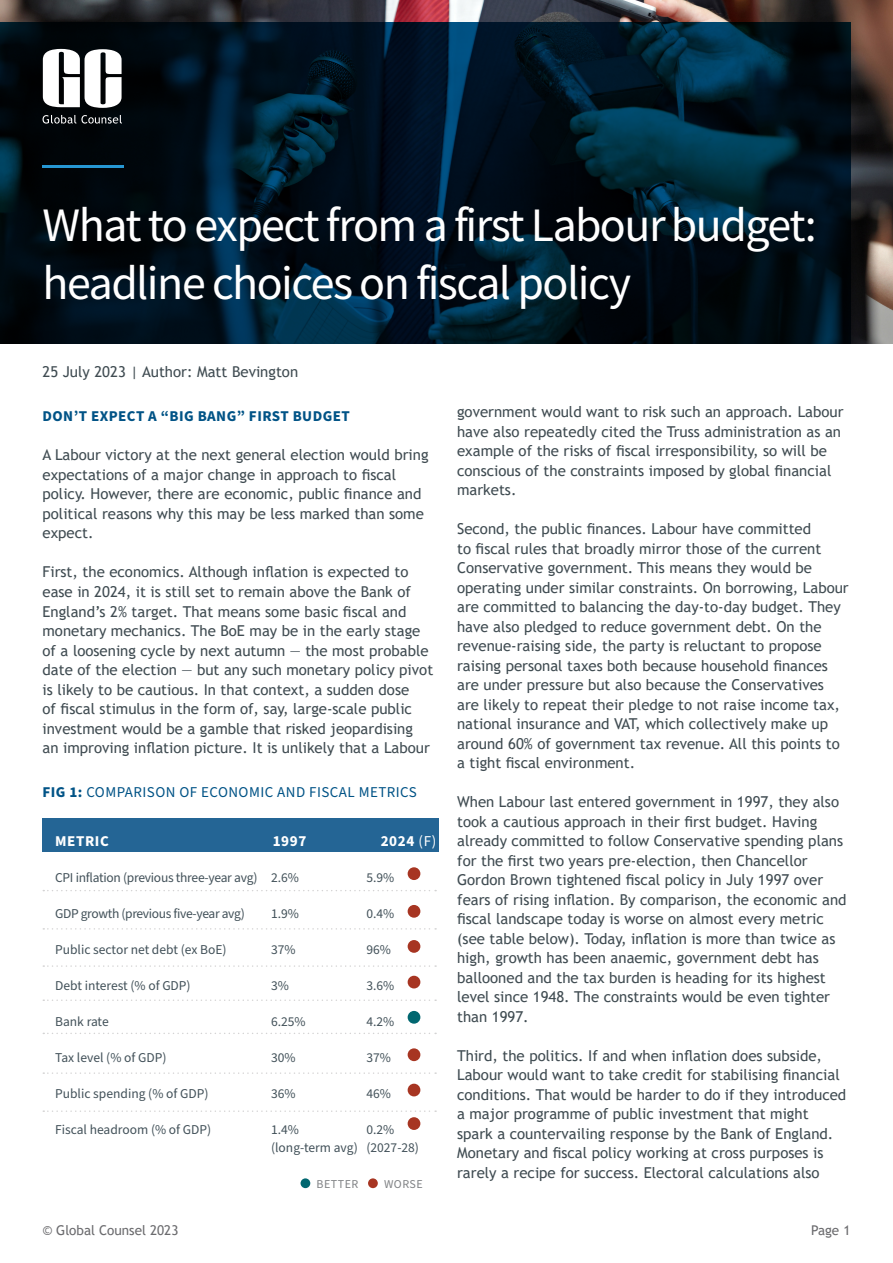
<style>
.page{position:relative;width:893px;height:1263px;background:#fff}
.page>*{position:absolute;margin:0;border:0;box-sizing:border-box;transform-origin:0 0}
.t1{font:48px/57.6px "Source Sans Variable";letter-spacing:-.03em;color:#fff}
.t2{font:15px/19.5px "Trebuchet MS";color:#404c52}
.t3{font:15px "Source Sans Pro";letter-spacing:.03em;color:#015386}
.t4{font:700 15px "Source Sans Pro";letter-spacing:.03em;color:#015386}
.Para_Heading{font:700 15px "Source Sans Pro";letter-spacing:.04em;color:#fff}
.Source_left{font:13.5px/18px "Source Sans Pro";color:#425159}
.Source_left-2{font:13.5px "Source Sans Pro";letter-spacing:-.02em;color:#425159}
.Source_left-3{font:13.5px "Source Sans Pro";letter-spacing:-.025em;color:#425159}
.t5{font:13.5px "Trebuchet MS";color:#6b6b6e}
.Para_Heading-2{font:12px "Source Sans Pro";letter-spacing:.04em;color:#808285}
.s1{font-weight:700}
.s2{font-weight:400}
</style>
<div class="page">
<img style="left:0;top:0;width:893px;height:344px">
<svg style="left:0;top:22px;width:850px;height:322px;background:#001522"></svg>
<svg style="left:43px;top:49px;width:79px;height:59px"></svg>
<svg style="left:43px;top:115px;width:79px;height:9px"></svg>
<hr style="left:43px;top:165px;width:81px;height:2px;background:#2697d3">
<svg style="left:43px;top:890px;width:393px;height:1px"></svg>
<svg style="left:43px;top:928px;width:393px;height:2px"></svg>
<svg style="left:43px;top:965px;width:393px;height:2px"></svg>
<svg style="left:43px;top:999px;width:393px;height:2px"></svg>
<svg style="left:43px;top:1033px;width:393px;height:1px"></svg>
<svg style="left:43px;top:1072px;width:393px;height:2px"></svg>
<svg style="left:43px;top:1110px;width:393px;height:2px"></svg>
<div style="left:43px;top:819px;width:396px;height:33px;background:#246595"></div>
<div style="left:408px;top:867px;width:12px;height:13px;background:#a73522;border-radius:50%"></div>
<div style="left:408px;top:905px;width:12px;height:13px;background:#a73522;border-radius:50%"></div>
<div style="left:408px;top:940px;width:12px;height:13px;background:#a73522;border-radius:50%"></div>
<div style="left:408px;top:976px;width:12px;height:12px;background:#a73522;border-radius:50%"></div>
<div style="left:408px;top:1011px;width:12px;height:13px;background:#016770;border-radius:50%"></div>
<div style="left:408px;top:1048px;width:12px;height:13px;background:#a73522;border-radius:50%"></div>
<div style="left:408px;top:1084px;width:12px;height:12px;background:#a73522;border-radius:50%"></div>
<div style="left:408px;top:1117px;width:12px;height:13px;background:#a73522;border-radius:50%"></div>
<div style="left:301px;top:1178px;width:9px;height:10px;background:#016770;border-radius:50%"></div>
<div style="left:368px;top:1178px;width:10px;height:10px;background:#a73522;border-radius:50%"></div>
<p class="t1" style="left:43px;top:197px;width:776px">What to expect from a first Labour budget: headline choices on fiscal policy</p>
<p class="t2" style="left:43px;top:362px;width:257px">25 July 2023 | Author: Matt Bevington</p>
<p class="t4" style="left:43px;top:406px;width:309px">DON’T EXPECT A “BIG BANG” FIRST BUDGET</p>
<p class="t2" style="left:43px;top:445px;width:388px">A Labour victory at the next general election would bring expectations of a major change in approach to fiscal policy. However, there are economic, public finance and political reasons why this may be less marked than some expect.</p>
<p class="t2" style="left:43px;top:562px;width:392px">First, the economics. Although inflation is expected to ease in 2024, it is still set to remain above the Bank of England’s 2% target. That means some basic fiscal and monetary mechanics. The BoE may be in the early stage of a loosening cycle by next autumn — the most probable date of the election — but any such monetary policy pivot is likely to be cautious. In that context, a sudden dose<br>of fiscal stimulus in the form of, say, large-scale public investment would be a gamble that risked jeopardising<br>an improving inflation picture. It is unlikely that a Labour</p>
<p class="t3" style="left:43px;top:782px;width:376px"><span class="s1">FIG 1:</span> COMPARISON OF ECONOMIC AND FISCAL METRICS</p>
<p class="Para_Heading" style="left:55px;top:831px;width:55px">METRIC</p>
<p class="Para_Heading" style="left:273px;top:831px;width:35px">1997</p>
<p class="Para_Heading" style="left:381px;top:831px;width:57px">2024 <span class="s2">(F)</span></p>
<p class="Source_left-2" style="left:55px;top:869px;width:204px">CPI inflation (previous three-year avg)</p>
<p class="Source_left-3" style="left:55px;top:905px;width:191px">GDP growth (previous five-year avg)</p>
<p class="Source_left" style="left:55px;top:941px;width:173px">Public sector net debt (ex BoE)</p>
<p class="Source_left" style="left:55px;top:977px;width:137px">Debt interest (% of GDP)</p>
<p class="Source_left" style="left:55px;top:1013px;width:55px">Bank rate</p>
<p class="Source_left" style="left:55px;top:1049px;width:113px">Tax level (% of GDP)</p>
<p class="Source_left" style="left:55px;top:1085px;width:155px">Public spending (% of GDP)</p>
<p class="Source_left" style="left:55px;top:1121px;width:158px">Fiscal headroom (% of GDP)</p>
<p class="Source_left" style="left:271px;top:869px;width:29px">2.6%</p>
<p class="Source_left" style="left:271px;top:905px;width:29px">1.9%</p>
<p class="Source_left" style="left:271px;top:941px;width:26px">37%</p>
<p class="Source_left" style="left:271px;top:977px;width:19px">3%</p>
<p class="Source_left" style="left:271px;top:1013px;width:36px">6.25%</p>
<p class="Source_left" style="left:271px;top:1049px;width:26px">30%</p>
<p class="Source_left" style="left:271px;top:1085px;width:26px">36%</p>
<p class="Source_left" style="left:271px;top:1121px;width:88px">1.4% (long-term avg)</p>
<p class="Source_left" style="left:366px;top:869px;width:29px">5.9%</p>
<p class="Source_left" style="left:366px;top:905px;width:29px">0.4%</p>
<p class="Source_left" style="left:366px;top:941px;width:26px">96%</p>
<p class="Source_left" style="left:366px;top:977px;width:29px">3.6%</p>
<p class="Source_left" style="left:366px;top:1013px;width:29px">4.2%</p>
<p class="Source_left" style="left:366px;top:1049px;width:26px">37%</p>
<p class="Source_left" style="left:366px;top:1085px;width:26px">46%</p>
<p class="Source_left" style="left:366px;top:1121px;width:54px">0.2% (2027-28)</p>
<p class="Para_Heading-2" style="left:317px;top:1176px;width:43px">BETTER</p>
<p class="Para_Heading-2" style="left:384px;top:1176px;width:40px">WORSE</p>
<p class="t2" style="left:457px;top:402px;width:388px">government would want to risk such an approach. Labour have also repeatedly cited the Truss administration as an example of the risks of fiscal irresponsibility, so will be conscious of the constraints imposed by global financial markets.</p>
<p class="t2" style="left:457px;top:519px;width:393px">Second, the public finances. Labour have committed<br>to fiscal rules that broadly mirror those of the current Conservative government. This means they would be operating under similar constraints. On borrowing, Labour are committed to balancing the day-to-day budget. They have also pledged to reduce government debt. On the revenue-raising side, the party is reluctant to propose raising personal taxes both because household finances are under pressure but also because the Conservatives are likely to repeat their pledge to not raise income tax, national insurance and VAT, which collectively make up around 60% of government tax revenue. All this points to a tight fiscal environment.</p>
<p class="t2" style="left:457px;top:792px;width:391px">When Labour last entered government in 1997, they also took a cautious approach in their first budget. Having already committed to follow Conservative spending plans for the first two years pre-election, then Chancellor Gordon Brown tightened fiscal policy in July 1997 over fears of rising inflation. By comparison, the economic and fiscal landscape today is worse on almost every metric (see table below). Today, inflation is more than twice as high, growth has been anaemic, government debt has ballooned and the tax burden is heading for its highest level since 1948. The constraints would be even tighter than 1997.</p>
<p class="t2" style="left:457px;top:1045px;width:391px">Third, the politics. If and when inflation does subside, Labour would want to take credit for stabilising financial conditions. That would be harder to do if they introduced a major programme of public investment that might spark a countervailing response by the Bank of England.<br>Monetary and fiscal policy working at cross purposes is rarely a recipe for success. Electoral calculations also</p>
<p class="t5" style="left:43px;top:1221px;width:137px">© Global Counsel 2023</p>
<p class="t5" style="left:811px;top:1221px;width:41px">Page 1</p>
</div>
